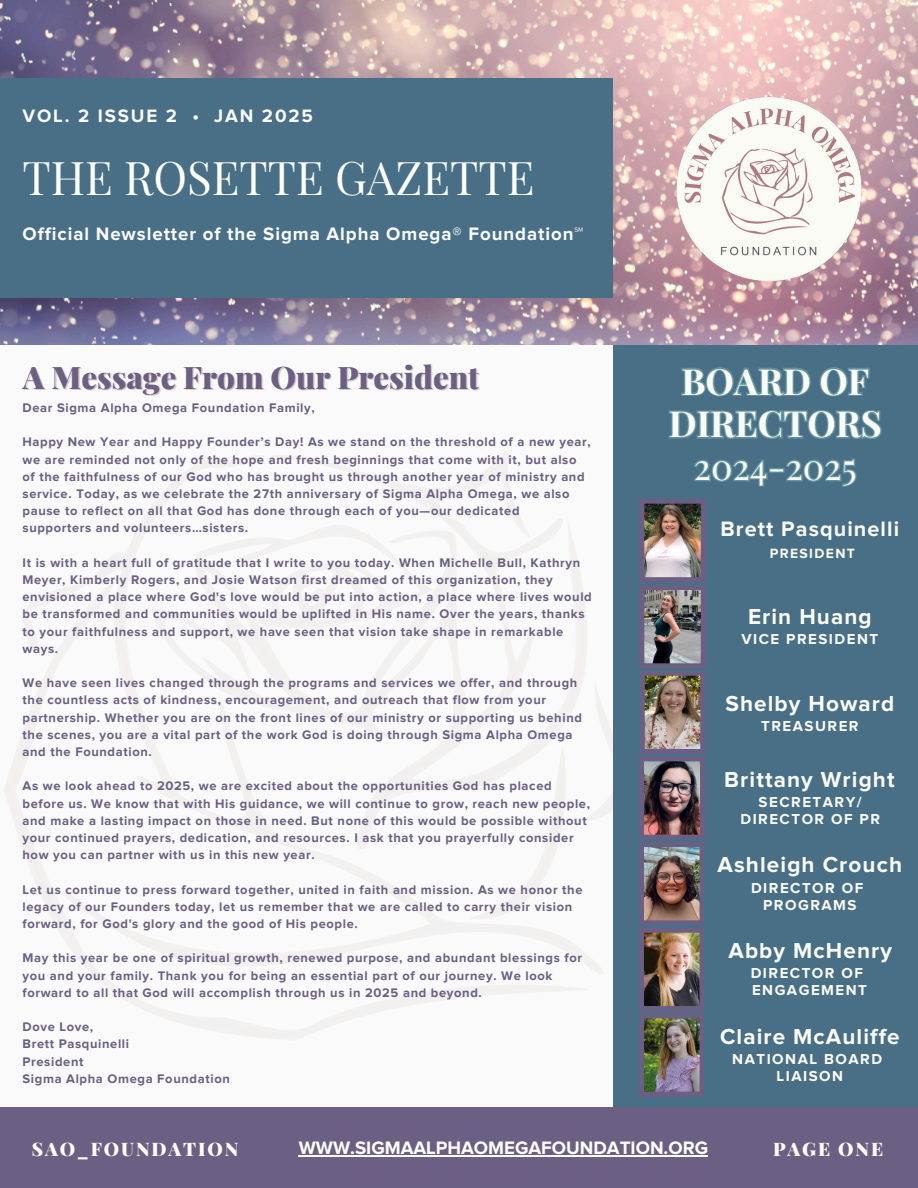
<style>
.page{position:relative;width:918px;height:1188px;background:#fafafa}
.page>*{position:absolute;margin:0;border:0;box-sizing:border-box;transform-origin:0 0}
.t1{font:45.45px "Playfair Display";color:#fdfef8}
.t2{font:700 36px/42.8px "Playfair Display";color:#fbfbf5;text-align:center}
.t3{font:900 31.2px "Playfair Display";color:#6b5f83}
.t4{font:700 22.5px "Proxima Nova";letter-spacing:.05em;color:#fbfbf5}
.t5{font:700 21.6px "Proxima Nova";letter-spacing:.05em;color:#fbfbf5}
.t6{font:700 18.75px "Proxima Nova";letter-spacing:.05em;color:#fafafa}
.t7{font:700 18.75px "Proxima Nova";color:#fdfef8}
.t8{font:900 18.75px "Playfair Display";letter-spacing:.1em;color:#fdfef8}
.t9{font:700 18.75px "Proxima Nova";letter-spacing:.1em;color:#fafafa}
.t10{font:700 15px "Proxima Nova";letter-spacing:.1em;color:#fbfbf5}
.t11{font:700 13.95px "Proxima Nova";letter-spacing:.1em;color:#fbfbf5}
.t12{font:700 12.9px/17.2px "Proxima Nova";letter-spacing:.05em;color:#6b5f83}
.s1{font-weight:400}
</style>
<div class="page">
<div style="left:613px;top:342px;width:305px;height:765px;background:#486f86"></div>
<img style="left:0;top:0;width:918px;height:344px">
<div style="left:0;top:78px;width:613px;height:219px;background:#486f86"></div>
<div style="left:0;top:1107px;width:918px;height:81px;background:#6b5f83"></div>
<img style="left:665px;top:84px;width:207px;height:207px">
<img style="left:639px;top:499px;width:66px;height:597px">
<svg style="left:681px;top:367px;width:189px;height:30px"></svg>
<svg style="left:668px;top:410px;width:214px;height:29px"></svg>
<svg style="left:694px;top:458px;width:163px;height:29px"></svg>
<hr style="left:299px;top:1155px;width:409px;height:1px;background:#fdfef8">
<p class="t9" style="left:23px;top:107px;width:292px">VOL. 2 ISSUE 2 • JAN 2025</p>
<p class="t1" style="left:23px;top:146px;width:513px">THE ROSETTE GAZETTE</p>
<h5 class="t6" style="left:23px;top:226px;width:562px">Official Newsletter of the Sigma Alpha Omega® Foundation℠</h5>
<p class="t3" style="left:23px;top:355px;width:458px">A Message From Our President</p>
<h2 class="t12" style="left:23px;top:400px;width:294px">Dear Sigma Alpha Omega Foundation Family,</h2>
<p class="t12" style="left:23px;top:434px;width:570px">Happy New Year and Happy Founder’s Day! As we stand on the threshold of a new year, we are reminded not only of the hope and fresh beginnings that come with it, but also of the faithfulness of our God who has brought us through another year of ministry and service. Today, as we celebrate the 27th anniversary of Sigma Alpha Omega, we also pause to reflect on all that God has done through each of you—our dedicated supporters and volunteers…sisters.</p>
<h4 class="t12" style="left:23px;top:554px;width:571px">It is with a heart full of gratitude that I write to you today. When Michelle Bull, Kathryn Meyer, Kimberly Rogers, and Josie Watson first dreamed of this organization, they envisioned a place where God's love would be put into action, a place where lives would be transformed and communities would be uplifted in His name. Over the years, thanks to your faithfulness and support, we have seen that vision take shape in remarkable ways.</h4>
<p class="t12" style="left:23px;top:675px;width:561px">We have seen lives changed through the programs and services we offer, and through the countless acts of kindness, encouragement, and outreach that flow from your partnership. Whether you are on the front lines of our ministry or supporting us behind the scenes, you are a vital part of the work God is doing through Sigma Alpha Omega and the Foundation.</p>
<p class="t12" style="left:23px;top:778px;width:569px">As we look ahead to 2025, we are excited about the opportunities God has placed before us. We know that with His guidance, we will continue to grow, reach new people, and make a lasting impact on those in need. But none of this would be possible without your continued prayers, dedication, and resources. I ask that you prayerfully consider how you can partner with us in this new year.</p>
<h4 class="t12" style="left:23px;top:881px;width:561px">Let us continue to press forward together, united in faith and mission. As we honor the legacy of our Founders today, let us remember that we are called to carry their vision forward, for God's glory and the good of His people.</h4>
<p class="t12" style="left:23px;top:950px;width:561px">May this year be one of spiritual growth, renewed purpose, and abundant blessings for you and your family. Thank you for being an essential part of our journey. We look forward to all that God will accomplish through us in 2025 and beyond.</p>
<p class="t12" style="left:23px;top:1019px;width:72px">Dove Love,</p>
<h4 class="t12" style="left:23px;top:1036px;width:108px">Brett Pasquinelli</h4>
<p class="t12" style="left:23px;top:1053px;width:62px">President</p>
<p class="t12" style="left:23px;top:1070px;width:209px">Sigma Alpha Omega Foundation</p>
<h1 class="t2" style="left:669px;top:358px;width:215px">BOARD OF<br>DIRECTORS<br><span class="s1">2024-2025</span></h1>
<h6 class="t5" style="left:721px;top:519px;width:180px">Brett Pasquinelli</h6>
<p class="t11" style="left:770px;top:547px;width:87px">PRESIDENT</p>
<p class="t4" style="left:748px;top:606px;width:125px">Erin Huang</p>
<h3 class="t10" style="left:741px;top:632px;width:138px">VICE PRESIDENT</h3>
<h4 class="t4" style="left:725px;top:693px;width:170px">Shelby Howard</h4>
<p class="t10" style="left:761px;top:719px;width:99px">TREASURER</p>
<p class="t4" style="left:724px;top:769px;width:172px">Brittany Wright</p>
<p class="t10" style="left:759px;top:795px;width:105px">SECRETARY/</p>
<h4 class="t10" style="left:740px;top:812px;width:141px">DIRECTOR OF PR</h4>
<p class="t4" style="left:718px;top:855px;width:186px">Ashleigh Crouch</p>
<p class="t10" style="left:751px;top:881px;width:114px">DIRECTOR OF</p>
<p class="t10" style="left:763px;top:898px;width:95px">PROGRAMS</p>
<h4 class="t4" style="left:728px;top:940px;width:165px">Abby McHenry</h4>
<p class="t10" style="left:751px;top:967px;width:114px">DIRECTOR OF</p>
<p class="t10" style="left:752px;top:983px;width:116px">ENGAGEMENT</p>
<p class="t4" style="left:720px;top:1026px;width:181px">Claire McAuliffe</p>
<h4 class="t10" style="left:732px;top:1052px;width:151px">NATIONAL BOARD</h4>
<p class="t10" style="left:777px;top:1069px;width:68px">LIAISON</p>
<p class="t8" style="left:32px;top:1136px;width:208px">SAO_FOUNDATION</p>
<p class="t7" style="left:299px;top:1139px;width:411px">WWW.SIGMAALPHAOMEGAFOUNDATION.ORG</p>
<p class="t8" style="left:773px;top:1136px;width:112px">PAGE ONE</p>
</div>
